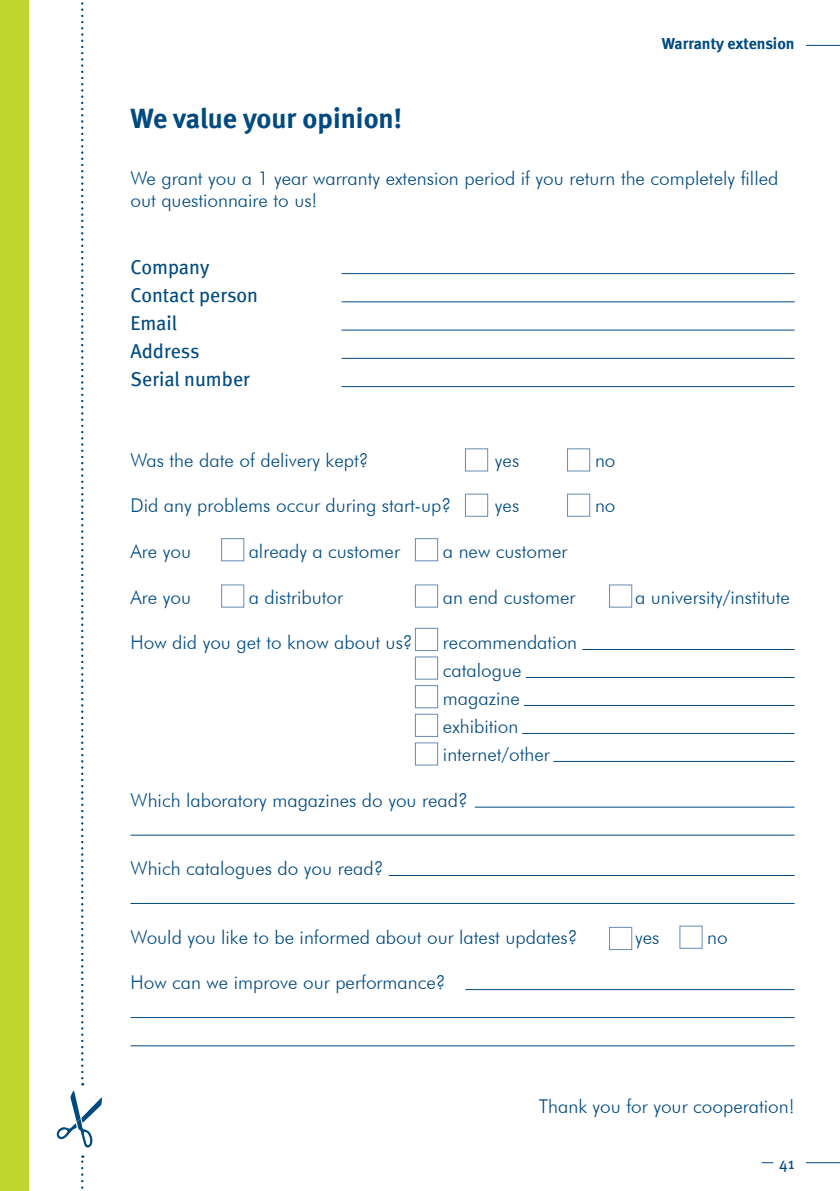
<style>
.page{position:relative;width:840px;height:1191px;background:#fff}
.page>*{position:absolute;margin:0;border:0;box-sizing:border-box;transform-origin:0 0}
.t1{font:700 28px "Meta";color:#004a80}
.t2{font:20px/28px "Meta";color:#004a80}
.t3{font:300 19px/28px "Futura BT";color:#004a80}
.t4{font:700 16px "Meta";color:#004a80}
.t5{font:16px "Meta";color:#004a80}
</style>
<div class="page">
<div style="left:0;top:0;width:28px;height:1191px;background:#bed730"></div>
<hr style="left:805px;top:1162px;width:34px;height:1px;background:#004a80">
<hr style="left:805px;top:45px;width:34px;height:1px;background:#004a80">
<hr style="left:341px;top:273px;width:453px;height:1px;background:#004a80">
<hr style="left:341px;top:386px;width:453px;height:1px;background:#004a80">
<hr style="left:341px;top:330px;width:453px;height:1px;background:#004a80">
<hr style="left:341px;top:358px;width:453px;height:1px;background:#004a80">
<hr style="left:341px;top:301px;width:453px;height:1px;background:#004a80">
<div style="left:465px;top:448px;width:22px;height:23px;border:1px solid #698cb6"></div>
<div style="left:567px;top:448px;width:22px;height:23px;border:1px solid #698cb6"></div>
<div style="left:465px;top:494px;width:22px;height:22px;border:1px solid #698cb6"></div>
<div style="left:567px;top:494px;width:22px;height:22px;border:1px solid #698cb6"></div>
<div style="left:221px;top:538px;width:23px;height:23px;border:1px solid #698cb6"></div>
<div style="left:221px;top:584px;width:23px;height:23px;border:1px solid #698cb6"></div>
<div style="left:415px;top:538px;width:22px;height:23px;border:1px solid #698cb6"></div>
<div style="left:415px;top:628px;width:22px;height:23px;border:1px solid #698cb6"></div>
<div style="left:415px;top:685px;width:22px;height:23px;border:1px solid #698cb6"></div>
<div style="left:415px;top:714px;width:22px;height:22px;border:1px solid #698cb6"></div>
<div style="left:415px;top:742px;width:22px;height:23px;border:1px solid #698cb6"></div>
<hr style="left:582px;top:649px;width:212px;height:1px;background:#004a80">
<hr style="left:525px;top:677px;width:269px;height:1px;background:#004a80">
<hr style="left:523px;top:705px;width:271px;height:1px;background:#004a80">
<hr style="left:522px;top:733px;width:272px;height:1px;background:#004a80">
<hr style="left:553px;top:761px;width:241px;height:1px;background:#004a80">
<hr style="left:474px;top:807px;width:320px;height:1px;background:#004a80">
<hr style="left:130px;top:834px;width:664px;height:1px;background:#004a80">
<hr style="left:388px;top:875px;width:406px;height:1px;background:#004a80">
<hr style="left:130px;top:903px;width:664px;height:1px;background:#004a80">
<hr style="left:465px;top:989px;width:329px;height:1px;background:#004a80">
<hr style="left:130px;top:1017px;width:664px;height:1px;background:#004a80">
<hr style="left:130px;top:1045px;width:664px;height:1px;background:#004a80">
<svg style="left:81px;top:1155px;width:2px;height:34px"></svg>
<svg style="left:57px;top:2px;width:45px;height:1145px"></svg>
<div style="left:609px;top:927px;width:22px;height:22px;border:1px solid #698cb6"></div>
<h1 class="t1" style="left:130px;top:102px;width:273px">We value your opinion!</h1>
<p class="t4" style="left:661px;top:34px;width:134px">Warranty extension</p>
<p class="t3" style="left:130px;top:166px;width:649px;line-height:22.8px">We grant you a 1 year warranty extension period if you return the completely filled out questionnaire to us!</p>
<p class="t2" style="left:130px;top:253px;width:129px">Company<br>Contact person<br>Email<br>Address<br>Serial number</p>
<p class="t3" style="left:130px;top:446px;width:239px">Was the date of delivery kept?</p>
<p class="t3" style="left:494px;top:446px;width:26px">yes</p>
<p class="t3" style="left:594px;top:446px;width:22px">no</p>
<p class="t3" style="left:130px;top:491px;width:322px">Did any problems occur during start-up?</p>
<p class="t3" style="left:494px;top:491px;width:26px">yes</p>
<p class="t3" style="left:594px;top:491px;width:22px">no</p>
<p class="t3" style="left:130px;top:537px;width:62px">Are you</p>
<p class="t3" style="left:248px;top:537px;width:153px">already a customer</p>
<p class="t3" style="left:442px;top:537px;width:126px">a new customer</p>
<p class="t3" style="left:130px;top:582px;width:62px">Are you</p>
<p class="t3" style="left:248px;top:582px;width:96px">a distributor</p>
<p class="t3" style="left:442px;top:582px;width:134px">an end customer</p>
<p class="t3" style="left:634px;top:582px;width:156px">a university/institute</p>
<p class="t3" style="left:130px;top:628px;width:283px">How did you get to know about us?</p>
<p class="t3" style="left:442px;top:628px;width:136px">recommendation catalogue magazine exhibition internet/other</p>
<p class="t3" style="left:130px;top:786px;width:338px">Which laboratory magazines do you read?</p>
<p class="t3" style="left:130px;top:854px;width:254px">Which catalogues do you read?</p>
<p class="t3" style="left:130px;top:922px;width:448px">Would you like to be informed about our latest updates?</p>
<p class="t3" style="left:634px;top:922px;width:26px">yes</p>
<p class="t3" style="left:706px;top:922px;width:22px">no</p>
<p class="t3" style="left:130px;top:968px;width:316px">How can we improve our performance?</p>
<p class="t3" style="left:538px;top:1091px;width:257px">Thank you for your cooperation!</p>
<p class="t5" style="left:778px;top:1154px;width:17px">41</p>
</div>
